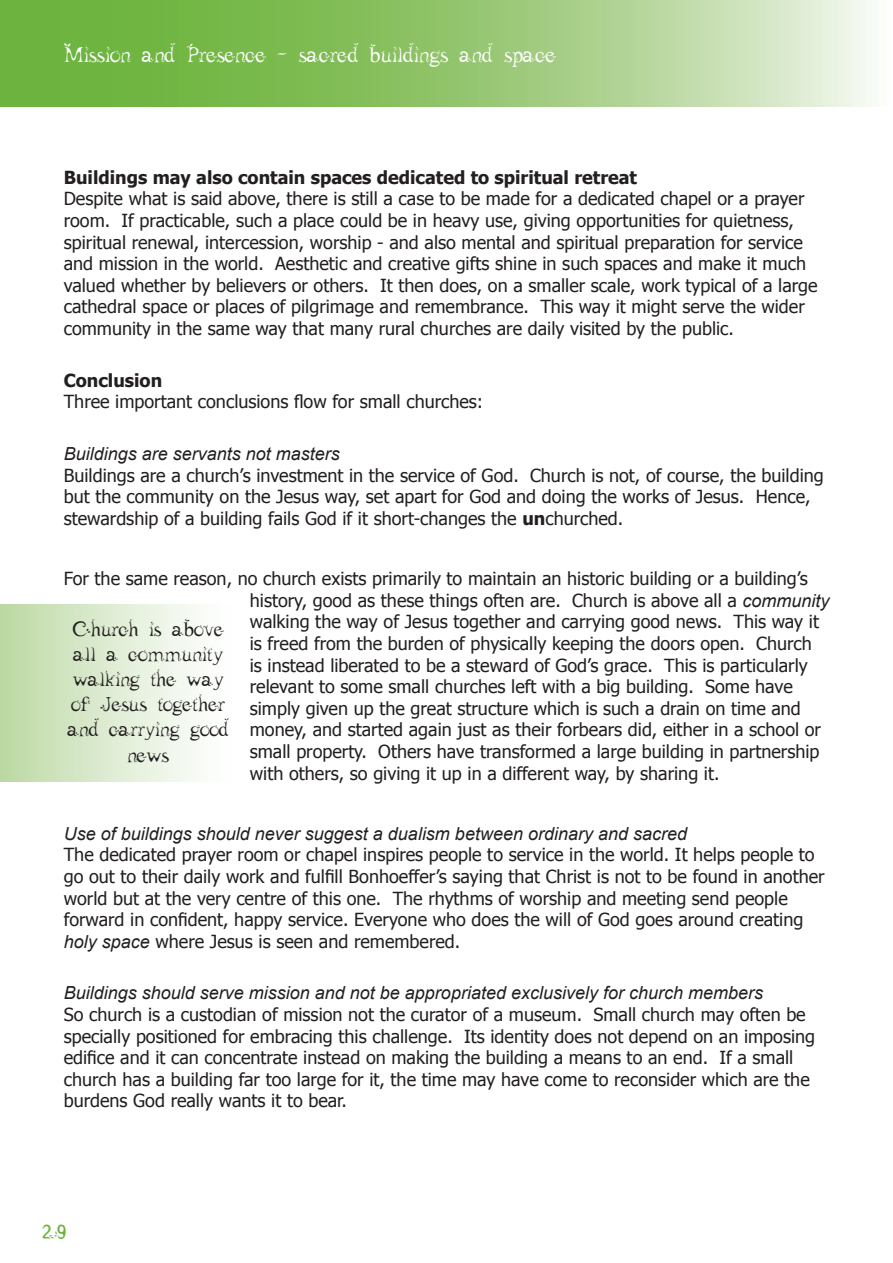
<style>
.page{position:relative;width:893px;height:1263px;background:#fff}
.page>*{position:absolute;margin:0;border:0;box-sizing:border-box;transform-origin:0 0}
.t1{font:22.5px "leaf 1";color:#fff}
.t2{font:21px/25.2px "leaf 1";color:#231f20;text-align:center}
.t3{font:21px "leaf 1";color:#6cb43f}
.t4{font:18px/21.6px "Tahoma";color:#231f20}
.t5{font:italic 18px "Arial";color:#231f20}
.t6{font:700 18px "Tahoma";color:#231f20}
.s1{font-weight:700}
.s2{font-family:"Arial";font-style:italic}
</style>
<div class="page">
<svg style="left:0;top:0;width:872px;height:106px;background:#9ac978"></svg>
<div style="left:0;top:604px;width:237px;height:178px;background:linear-gradient(to right,#bdd9a5,#fff)"></div>
<p class="t1" style="left:64px;top:43px;width:494px">Mission and Presence - sacred buildings and space</p>
<p class="t6" style="left:64px;top:165px;width:575px">Buildings may also contain spaces dedicated to spiritual retreat</p>
<p class="t4" style="left:64px;top:187px;width:755px">Despite what is said above, there is still a case to be made for a dedicated chapel or a prayer room. If practicable, such a place could be in heavy use, giving opportunities for quietness, spiritual renewal, intercession, worship - and also mental and spiritual preparation for service and mission in the world. Aesthetic and creative gifts shine in such spaces and make it much valued whether by believers or others. It then does, on a smaller scale, work typical of a large cathedral space or places of pilgrimage and remembrance. This way it might serve the wider community in the same way that many rural churches are daily visited by the public.</p>
<p class="t6" style="left:64px;top:368px;width:100px">Conclusion</p>
<p class="t4" style="left:64px;top:390px;width:421px">Three important conclusions flow for small churches:</p>
<p class="t5" style="left:64px;top:442px;width:278px">Buildings are servants not masters</p>
<p class="t4" style="left:64px;top:463px;width:761px">Buildings are a church’s investment in the service of God. Church is not, of course, the building but the community on the Jesus way, set apart for God and doing the works of Jesus. Hence, stewardship of a building fails God if it short-changes the <span class="s1">un</span>churched.</p>
<p class="t4" style="left:250px;top:567px;width:581px;text-indent:-186px">For the same reason, no church exists primarily to maintain an historic building or a building’s history, good as these things often are. Church is above all a <span class="s2">community </span>walking the way of Jesus together and carrying good news. This way it is freed from the burden of physically keeping the doors open. Church<br>is instead liberated to be a steward of God’s grace. This is particularly relevant to some small churches left with a big building. Some have simply given up the great structure which is such a drain on time and money, and started again just as their forbears did, either in a school or small property. Others have transformed a large building in partnership with others, so giving it up in a different way, by sharing it.</p>
<p class="t2" style="left:68px;top:616px;width:163px">Church is above all a community walking the way of Jesus together and carrying good news</p>
<p class="t5" style="left:64px;top:822px;width:625px">Use of buildings should never suggest a dualism between ordinary and sacred</p>
<p class="t4" style="left:64px;top:843px;width:762px">The dedicated prayer room or chapel inspires people to service in the world. It helps people to go out to their daily work and fulfill Bonhoeffer’s saying that Christ is not to be found in another world but at the very centre of this one. The rhythms of worship and meeting send people forward in confident, happy service. Everyone who does the will of God goes around creating <span class="s2">holy space</span> where Jesus is seen and remembered.</p>
<p class="t5" style="left:64px;top:981px;width:701px">Buildings should serve mission and not be appropriated exclusively for church members</p>
<p class="t4" style="left:64px;top:1003px;width:753px">So church is a custodian of mission not the curator of a museum. Small church may often be specially positioned for embracing this challenge. Its identity does not depend on an imposing edifice and it can concentrate instead on making the building a means to an end. If a small church has a building far too large for it, the time may have come to reconsider which are the burdens God really wants it to bear.</p>
<p class="t3" style="left:43px;top:1220px;width:25px">29</p>
</div>
